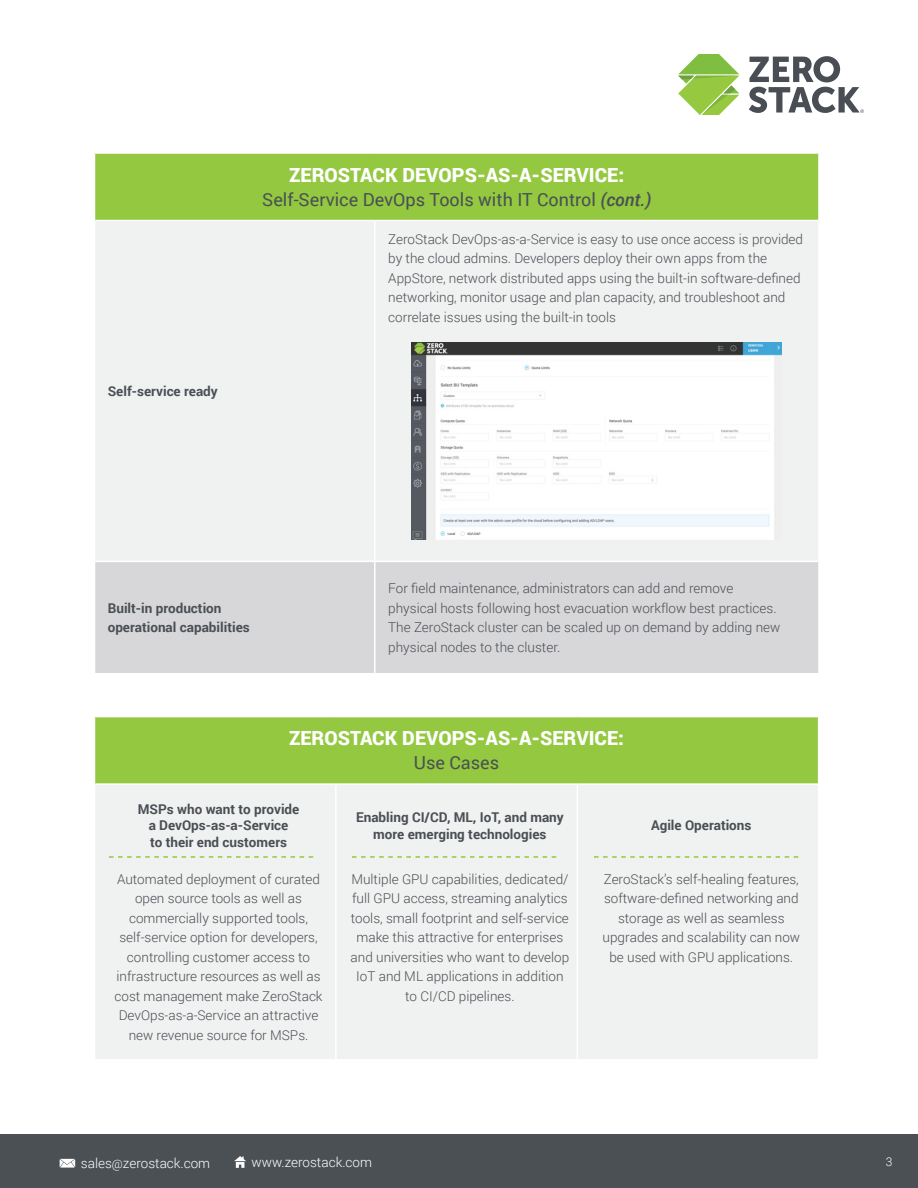
<style>
.page{position:relative;width:918px;height:1188px;background:#fff}
.page>*{position:absolute;margin:0;border:0;box-sizing:border-box;transform-origin:0 0}
.t1{font:900 19.5px "Roboto";color:#fff}
.t2{font:18px "Roboto";color:#495054}
.t3{font:300 13.5px/19.5px "Roboto";color:#4a4f54;text-align:center}
.t4{font:700 13.5px/16.5px "Roboto";color:#4a4f54;text-align:center}
.t5{font:300 13.5px "Roboto";color:#fff}
.t6{font:300 12px "Roboto";color:#fff}
.s1{font-weight:500;font-style:italic}
.s2{font-size:12px}
</style>
<div class="page">
<div style="left:0;top:1134px;width:918px;height:54px;background:#4b5055"></div>
<svg style="left:60px;top:1159px;width:15px;height:9px"></svg>
<svg style="left:234px;top:1156px;width:12px;height:12px"></svg>
<div style="left:94px;top:717px;width:725px;height:67px;background:#93c840"></div>
<div style="left:95px;top:785px;width:723px;height:274px;background:#f0f1f1"></div>
<hr style="left:94px;top:717px;width:1px;height:67px;background:#fff">
<hr style="left:818px;top:717px;width:1px;height:67px;background:#fff">
<hr style="left:95px;top:783px;width:241px;height:2px;background:#fff">
<hr style="left:336px;top:783px;width:241px;height:2px;background:#fff">
<hr style="left:335px;top:785px;width:2px;height:82px;background:#fff">
<hr style="left:335px;top:867px;width:2px;height:192px;background:#fff">
<hr style="left:577px;top:783px;width:241px;height:2px;background:#fff">
<hr style="left:577px;top:785px;width:1px;height:82px;background:#fff">
<hr style="left:577px;top:867px;width:1px;height:192px;background:#fff">
<svg style="left:678px;top:54px;width:61px;height:61px"></svg>
<svg style="left:749px;top:56px;width:115px;height:57px"></svg>
<svg style="left:109px;top:856px;width:204px;height:2px"></svg>
<svg style="left:352px;top:856px;width:204px;height:2px"></svg>
<svg style="left:594px;top:856px;width:204px;height:2px"></svg>
<div style="left:94px;top:153px;width:725px;height:68px;background:#93c840"></div>
<div style="left:95px;top:221px;width:723px;height:339px;background:#f0f1f1"></div>
<div style="left:95px;top:562px;width:723px;height:111px;background:#d7d7d9"></div>
<hr style="left:94px;top:152px;width:281px;height:2px;background:#fff">
<hr style="left:375px;top:152px;width:445px;height:2px;background:#fff">
<hr style="left:94px;top:154px;width:1px;height:67px;background:#fff">
<hr style="left:818px;top:154px;width:2px;height:67px;background:#fff">
<hr style="left:374px;top:221px;width:2px;height:340px;background:#fff">
<hr style="left:95px;top:220px;width:280px;height:1px;background:#fff">
<hr style="left:375px;top:220px;width:443px;height:1px;background:#fff">
<hr style="left:374px;top:562px;width:2px;height:111px;background:#fff">
<img style="left:411px;top:342px;width:370px;height:198px">
<p class="t1" style="left:289px;top:161px;width:336px">ZEROSTACK DEVOPS-AS-A-SERVICE:</p>
<p class="t2" style="left:262px;top:187px;width:391px">Self-Service DevOps Tools with IT Control <span class="s1">(cont.)</span></p>
<p class="t4" style="left:108px;top:382px;width:112px">Self-service ready</p>
<p class="t4" style="left:108px;top:598px;width:144px;line-height:19.5px;text-align:left">Built-in production operational capabilities</p>
<p class="t3" style="left:388px;top:229px;width:416px;text-align:left">ZeroStack DevOps-as-a-Service is easy to use once access is provided by the cloud admins. Developers deploy their own apps from the AppStore, network distributed apps using the built-in software-defined networking, monitor usage and plan capacity, and troubleshoot and correlate issues using the built-in tools</p>
<p class="t3" style="left:388px;top:578px;width:394px;text-align:left">For field maintenance, administrators can add and remove physical hosts following host evacuation workflow best practices.<br>The ZeroStack cluster can be scaled up on demand by adding new physical nodes to the cluster.</p>
<p class="t1" style="left:289px;top:725px;width:336px">ZEROSTACK DEVOPS-AS-A-SERVICE:</p>
<p class="t2" style="left:414px;top:750px;width:87px">Use Cases</p>
<p class="t4" style="left:138px;top:800px;width:163px">MSPs who want to provide a DevOps-as-a-Service<br>to their end customers</p>
<p class="t4" style="left:356px;top:809px;width:209px">Enabling CI/CD, ML, IoT, and many more emerging technologies</p>
<p class="t4" style="left:651px;top:817px;width:102px">Agile Operations</p>
<p class="t3" style="left:115px;top:869px;width:210px">Automated deployment of curated open source tools as well as commercially supported tools, self-service option for developers, controlling customer access to infrastructure resources as well as cost management make ZeroStack<br>DevOps-as-a-Service an attractive new revenue source for MSPs.</p>
<p class="t3" style="left:351px;top:869px;width:220px">Multiple GPU capabilities, dedicated/ full GPU access, streaming analytics tools, small footprint and self-service make this attractive for enterprises and universities who want to develop IoT and ML applications in addition to CI/CD pipelines.</p>
<p class="t3" style="left:603px;top:869px;width:199px">ZeroStack’s self-healing features, software-defined networking and storage as well as seamless upgrades and scalability can now be used with GPU applications.</p>
<p class="t5" style="left:81px;top:1153px;width:131px">sales<span class="s2">@</span>zerostack.com</p>
<p class="t5" style="left:252px;top:1153px;width:122px">www.zerostack.com</p>
<p class="t6" style="left:886px;top:1154px;width:8px">3</p>
</div>
